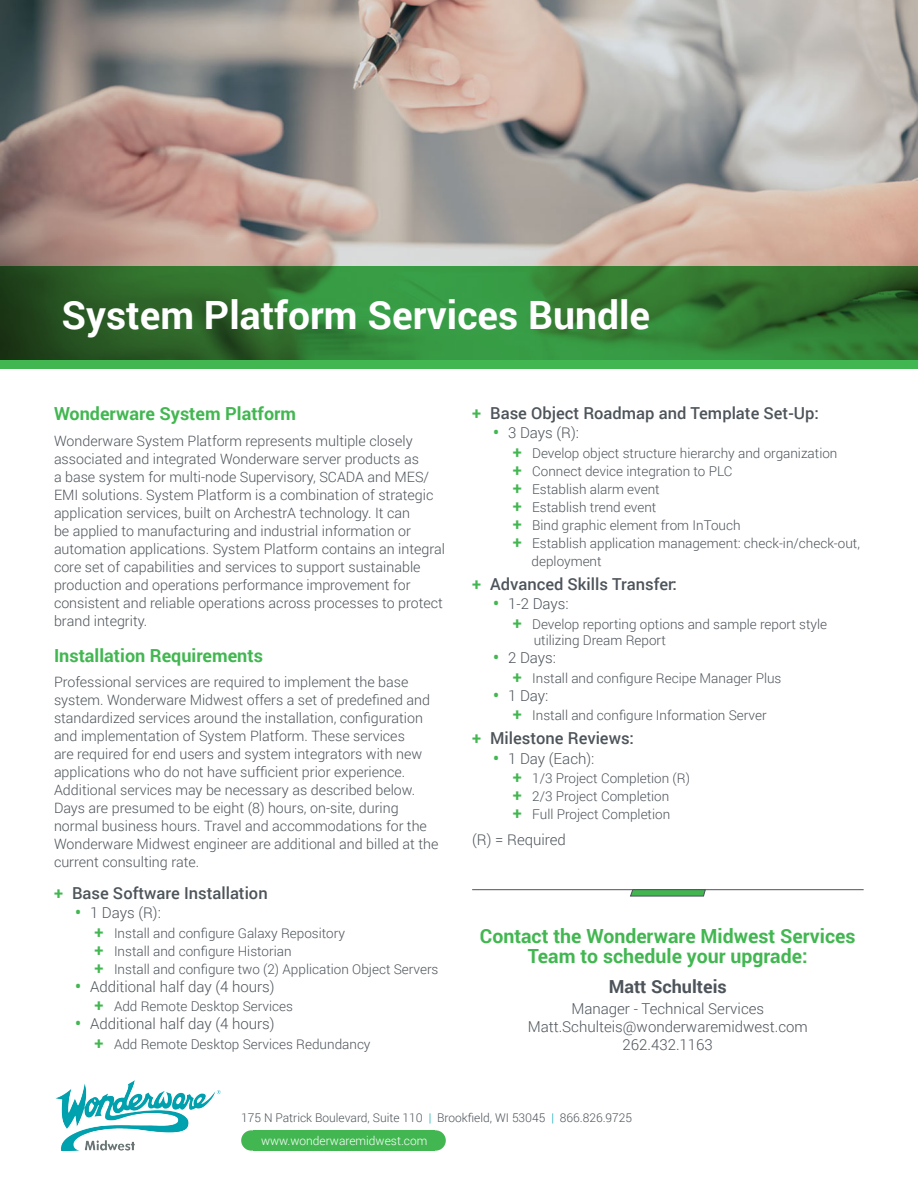
<style>
.page{position:relative;width:918px;height:1188px;background:#fff}
.page>*{position:absolute;margin:0;border:0;box-sizing:border-box;transform-origin:0 0}
.t1{font:700 39px "Roboto";color:#fff}
.Call_to_Action{font:700 19.5px/19.5px "Roboto";color:#42b751;text-align:center}
.Header1{font:700 18px "Roboto";color:#42b751}
.Contact_Name{font:700 18px "Roboto";color:#4d545a}
.t2{font:500 16.5px "Roboto";color:#4d545a}
.Contact_Details{font:300 15px "Roboto";color:#4d545a}
.t3{font:300 14.25px/18px "Roboto";color:#4d545a}
.Bullet_3{font:300 13.5px "Roboto";color:#4d545a}
.t4{font:300 12px "Roboto";color:#4d545a}
.t5{font:300 12px "Roboto";color:#fff}
.s1{font-weight:700;color:#42b751}
.s2{font-weight:700;font-size:16.5px;color:#42b751}
.s3{color:#00a2b0}
</style>
<div class="page">
<img style="left:0;top:0;width:918px;height:266px">
<svg style="left:0;top:266px;width:918px;height:103px;background:#327d34"></svg>
<img style="left:55px;top:1080px;width:166px;height:71px">
<div style="left:241px;top:1130px;width:21px;height:21px;background:#42b751;border-radius:50%"></div>
<div style="left:425px;top:1130px;width:21px;height:21px;background:#42b751;border-radius:50%"></div>
<div style="left:253px;top:1130px;width:181px;height:21px;background:#42b751"></div>
<hr style="left:472px;top:889px;width:392px;height:1px;background:#4d545a">
<svg style="left:630px;top:889px;width:76px;height:7px"></svg>
<p class="t1" style="left:62px;top:288px;width:590px">System Platform Services Bundle</p>
<p class="Header1" style="left:54px;top:401px;width:244px">Wonderware System Platform</p>
<p class="t3" style="left:54px;top:431px;width:393px">Wonderware System Platform represents multiple closely associated and integrated Wonderware server products as<br>a base system for multi-node Supervisory, SCADA and MES/ EMI solutions. System Platform is a combination of strategic application services, built on ArchestrA technology. It can<br>be applied to manufacturing and industrial information or automation applications. System Platform contains an integral core set of capabilities and services to support sustainable production and operations performance improvement for consistent and reliable operations across processes to protect brand integrity.</p>
<p class="Header1" style="left:54px;top:643px;width:210px">Installation Requirements</p>
<p class="t3" style="left:54px;top:673px;width:386px">Professional services are required to implement the base system. Wonderware Midwest offers a set of predefined and standardized services around the installation, configuration and implementation of System Platform. These services<br>are required for end users and system integrators with new applications who do not have sufficient prior experience.<br>Additional services may be necessary as described below.<br>Days are presumed to be eight (8) hours, on-site, during normal business hours. Travel and accommodations for the Wonderware Midwest engineer are additional and billed at the current consulting rate.</p>
<p class="t2" style="left:54px;top:881px;width:215px"><span class="s1">+</span> Base Software Installation</p>
<p class="Contact_Details" style="left:75px;top:903px;width:87px"><span class="s2">•</span> 1 Days (R):</p>
<p class="Bullet_3" style="left:94px;top:924px;width:252px"><span class="s2">+</span> Install and configure Galaxy Repository</p>
<p class="Bullet_3" style="left:94px;top:942px;width:199px"><span class="s2">+</span> Install and configure Historian</p>
<p class="Bullet_3" style="left:94px;top:960px;width:345px"><span class="s2">+</span> Install and configure two (2) Application Object Servers</p>
<p class="Contact_Details" style="left:75px;top:976px;width:201px"><span class="s2">•</span> Additional half day (4 hours)</p>
<p class="Bullet_3" style="left:94px;top:997px;width:200px"><span class="s2">+</span> Add Remote Desktop Services</p>
<p class="Contact_Details" style="left:75px;top:1014px;width:201px"><span class="s2">•</span> Additional half day (4 hours)</p>
<p class="Bullet_3" style="left:94px;top:1035px;width:278px"><span class="s2">+</span> Add Remote Desktop Services Redundancy</p>
<p class="t2" style="left:472px;top:401px;width:348px"><span class="s1">+</span> Base Object Roadmap and Template Set-Up:</p>
<p class="Contact_Details" style="left:493px;top:422px;width:87px"><span class="s2">•</span> 3 Days (R):</p>
<p class="Bullet_3" style="left:513px;top:444px;width:326px"><span class="s2">+</span> Develop object structure hierarchy and organization</p>
<p class="Bullet_3" style="left:513px;top:462px;width:221px"><span class="s2">+</span> Connect device integration to PLC</p>
<p class="Bullet_3" style="left:513px;top:480px;width:148px"><span class="s2">+</span> Establish alarm event</p>
<p class="Bullet_3" style="left:513px;top:498px;width:145px"><span class="s2">+</span> Establish trend event</p>
<p class="Bullet_3" style="left:513px;top:516px;width:229px"><span class="s2">+</span> Bind graphic element from InTouch</p>
<p class="Bullet_3" style="left:513px;top:534px;width:349px"><span class="s2">+</span> Establish application management: check-in/check-out,</p>
<p class="Bullet_3" style="left:532px;top:552px;width:71px">deployment</p>
<p class="t2" style="left:472px;top:572px;width:206px"><span class="s1">+</span> Advanced Skills Transfer:</p>
<p class="Contact_Details" style="left:493px;top:593px;width:77px"><span class="s2">•</span> 1-2 Days:</p>
<p class="Bullet_3" style="left:513px;top:615px;width:316px"><span class="s2">+</span> Develop reporting options and sample report style</p>
<p class="Bullet_3" style="left:534px;top:631px;width:134px">utilizing Dream Report</p>
<p class="Contact_Details" style="left:493px;top:647px;width:64px"><span class="s2">•</span> 2 Days:</p>
<p class="Bullet_3" style="left:513px;top:669px;width:270px"><span class="s2">+</span> Install and configure Recipe Manager Plus</p>
<p class="Contact_Details" style="left:493px;top:685px;width:57px"><span class="s2">•</span> 1 Day:</p>
<p class="Bullet_3" style="left:513px;top:706px;width:255px"><span class="s2">+</span> Install and configure Information Server</p>
<p class="t2" style="left:472px;top:727px;width:163px"><span class="s1">+</span> Milestone Reviews:</p>
<p class="Contact_Details" style="left:493px;top:748px;width:103px"><span class="s2">•</span> 1 Day (Each):</p>
<p class="Bullet_3" style="left:513px;top:769px;width:179px"><span class="s2">+</span> 1/3 Project Completion (R)</p>
<p class="Bullet_3" style="left:513px;top:787px;width:158px"><span class="s2">+</span> 2/3 Project Completion</p>
<p class="Bullet_3" style="left:513px;top:805px;width:159px"><span class="s2">+</span> Full Project Completion</p>
<p class="Contact_Details" style="left:472px;top:829px;width:95px">(R) = Required</p>
<p class="Call_to_Action" style="left:480px;top:926px;width:377px">Contact the Wonderware Midwest Services<br>Team to schedule your upgrade:</p>
<p class="Contact_Name" style="left:609px;top:973px;width:120px">Matt Schulteis</p>
<p class="Contact_Details" style="left:571px;top:998px;width:194px">Manager - Technical Services</p>
<p class="Contact_Details" style="left:528px;top:1016px;width:282px">Matt.Schulteis@wonderwaremidwest.com</p>
<p class="Contact_Details" style="left:623px;top:1034px;width:92px">262.432.1163</p>
<p class="t4" style="left:241px;top:1109px;width:392px">175 N Patrick Boulevard, Suite 110 <span class="s3">|</span> Brookfield, WI 53045 <span class="s3">|</span> 866.826.9725</p>
<p class="t5" style="left:261px;top:1132px;width:168px">www.wonderwaremidwest.com</p>
</div>
